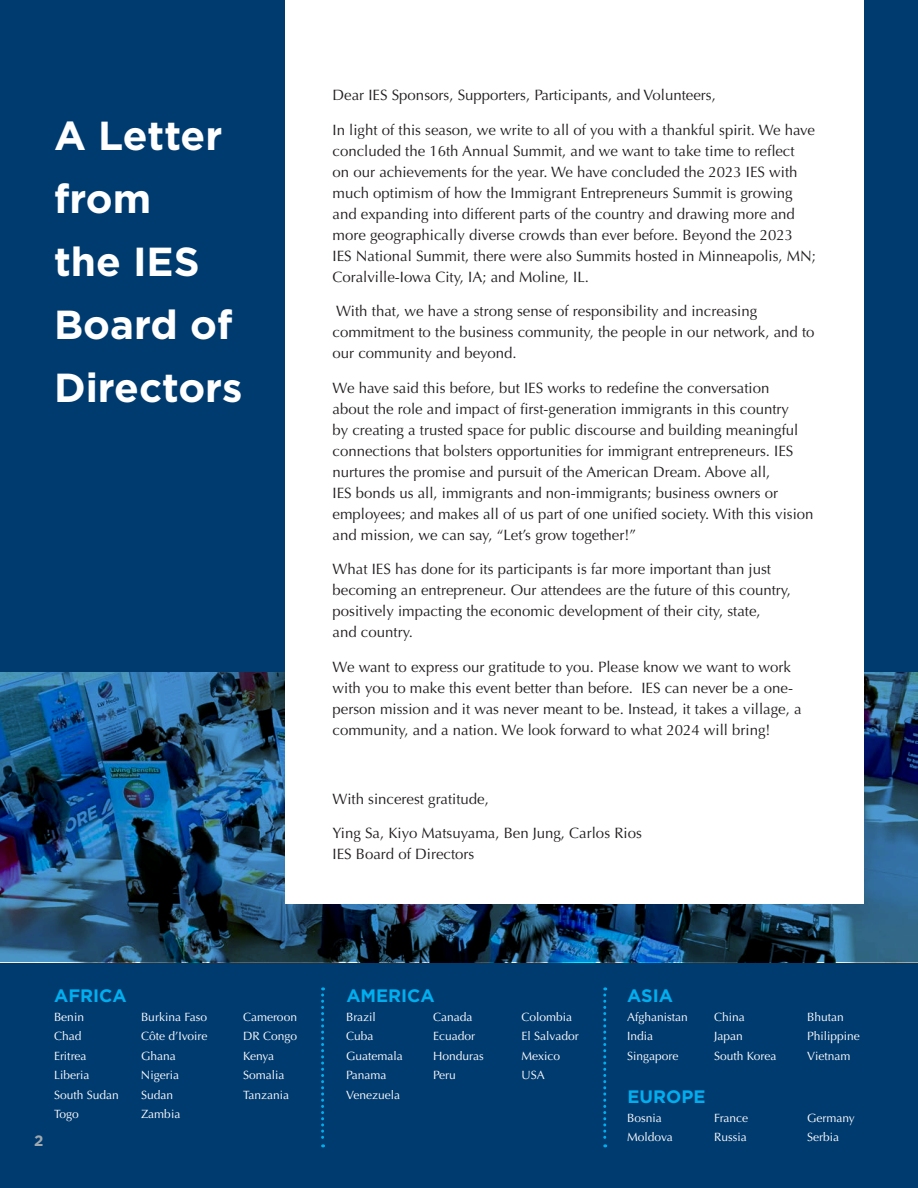
<style>
.page{position:relative;width:918px;height:1188px;background:#003b70}
.page>*{position:absolute;margin:0;border:0;box-sizing:border-box;transform-origin:0 0}
.Section_Title{font:700 40.5px/63px "Gotham";color:#fff}
._14_bold{font:700 18px "Gotham";color:#00aeef}
._10_Body{font:15px/21px "Optima LT Std";color:#231f20}
._10_Body-2{font:700 15px "Gotham";color:#a1a9ae}
._8_Countries{font:12px "Optima LT Std";color:#fff}
</style>
<div class="page">
<img style="left:0;top:673px;width:918px;height:289px">
<div style="left:285px;top:0;width:579px;height:904px;background:#fff"></div>
<svg style="left:321px;top:987px;width:3px;height:160px"></svg>
<svg style="left:603px;top:987px;width:3px;height:160px"></svg>
<p class="Section_Title" style="left:54px;top:104px;width:190px">A Letter from<br>the IES<br>Board of<br>Directors</p>
<p class="_10_Body" style="left:333px;top:85px;width:385px">Dear IES Sponsors, Supporters, Participants, and Volunteers,</p>
<p class="_10_Body" style="left:333px;top:119px;width:485px">In light of this season, we write to all of you with a thankful spirit. We have concluded the 16th Annual Summit, and we want to take time to reflect<br>on our achievements for the year. We have concluded the 2023 IES with much optimism of how the Immigrant Entrepreneurs Summit is growing and expanding into different parts of the country and drawing more and more geographically diverse crowds than ever before. Beyond the 2023<br>IES National Summit, there were also Summits hosted in Minneapolis, MN; Coralville-Iowa City, IA; and Moline, IL.</p>
<p class="_10_Body" style="left:333px;top:301px;width:483px">With that, we have a strong sense of responsibility and increasing commitment to the business community, the people in our network, and to our community and beyond.</p>
<p class="_10_Body" style="left:333px;top:377px;width:482px">We have said this before, but IES works to redefine the conversation<br>about the role and impact of first-generation immigrants in this country<br>by creating a trusted space for public discourse and building meaningful connections that bolsters opportunities for immigrant entrepreneurs. IES nurtures the promise and pursuit of the American Dream. Above all,<br>IES bonds us all, immigrants and non-immigrants; business owners or employees; and makes all of us part of one unified society. With this vision and mission, we can say, “Let’s grow together!”</p>
<p class="_10_Body" style="left:333px;top:559px;width:460px">What IES has done for its participants is far more important than just becoming an entrepreneur. Our attendees are the future of this country, positively impacting the economic development of their city, state,<br>and country.</p>
<p class="_10_Body" style="left:333px;top:656px;width:470px">We want to express our gratitude to you. Please know we want to work with you to make this event better than before. IES can never be a one&shy;person mission and it was never meant to be. Instead, it takes a village, a community, and a nation. We look forward to what 2024 will bring!</p>
<p class="_10_Body" style="left:333px;top:788px;width:158px">With sincerest gratitude,</p>
<p class="_10_Body" style="left:333px;top:823px;width:311px">Ying Sa, Kiyo Matsuyama, Ben Jung, Carlos Rios<br>IES Board of Directors</p>
<p class="_10_Body-2" style="left:34px;top:1131px;width:11px">2</p>
<p class="_14_bold" style="left:54px;top:984px;width:74px">AFRICA</p>
<p class="_8_Countries" style="left:54px;top:1010px;width:32px">Benin</p>
<p class="_8_Countries" style="left:141px;top:1010px;width:68px">Burkina Faso</p>
<p class="_8_Countries" style="left:243px;top:1010px;width:56px">Cameroon</p>
<p class="_8_Countries" style="left:54px;top:1029px;width:29px">Chad</p>
<p class="_8_Countries" style="left:141px;top:1029px;width:68px">Côte d’Ivoire</p>
<p class="_8_Countries" style="left:243px;top:1029px;width:56px">DR Congo</p>
<p class="_8_Countries" style="left:54px;top:1049px;width:34px">Eritrea</p>
<p class="_8_Countries" style="left:141px;top:1049px;width:36px">Ghana</p>
<p class="_8_Countries" style="left:243px;top:1049px;width:33px">Kenya</p>
<p class="_8_Countries" style="left:54px;top:1068px;width:37px">Liberia</p>
<p class="_8_Countries" style="left:141px;top:1068px;width:40px">Nigeria</p>
<p class="_8_Countries" style="left:243px;top:1068px;width:43px">Somalia</p>
<p class="_8_Countries" style="left:54px;top:1088px;width:66px">South Sudan</p>
<p class="_8_Countries" style="left:141px;top:1088px;width:34px">Sudan</p>
<p class="_8_Countries" style="left:243px;top:1088px;width:48px">Tanzania</p>
<p class="_8_Countries" style="left:54px;top:1107px;width:26px">Togo</p>
<p class="_8_Countries" style="left:141px;top:1107px;width:41px">Zambia</p>
<p class="_14_bold" style="left:346px;top:984px;width:90px">AMERICA</p>
<p class="_14_bold" style="left:627px;top:984px;width:47px">ASIA</p>
<p class="_8_Countries" style="left:627px;top:1010px;width:62px">Afghanistan</p>
<p class="_8_Countries" style="left:714px;top:1010px;width:32px">China</p>
<p class="_8_Countries" style="left:807px;top:1010px;width:38px">Bhutan</p>
<p class="_8_Countries" style="left:627px;top:1029px;width:28px">India</p>
<p class="_8_Countries" style="left:714px;top:1029px;width:30px">Japan</p>
<p class="_8_Countries" style="left:807px;top:1029px;width:54px">Philippine</p>
<p class="_8_Countries" style="left:627px;top:1049px;width:53px">Singapore</p>
<p class="_8_Countries" style="left:714px;top:1049px;width:64px">South Korea</p>
<p class="_8_Countries" style="left:807px;top:1049px;width:45px">Vietnam</p>
<p class="_8_Countries" style="left:346px;top:1009px;width:31px">Brazil</p>
<p class="_8_Countries" style="left:433px;top:1009px;width:41px">Canada</p>
<p class="_8_Countries" style="left:522px;top:1009px;width:52px">Colombia</p>
<p class="_8_Countries" style="left:346px;top:1029px;width:29px">Cuba</p>
<p class="_8_Countries" style="left:433px;top:1029px;width:44px">Ecuador</p>
<p class="_8_Countries" style="left:522px;top:1029px;width:59px">El Salvador</p>
<p class="_8_Countries" style="left:346px;top:1048px;width:58px">Guatemala</p>
<p class="_8_Countries" style="left:433px;top:1048px;width:52px">Honduras</p>
<p class="_8_Countries" style="left:522px;top:1048px;width:40px">Mexico</p>
<p class="_8_Countries" style="left:346px;top:1068px;width:42px">Panama</p>
<p class="_8_Countries" style="left:433px;top:1068px;width:24px">Peru</p>
<p class="_8_Countries" style="left:522px;top:1068px;width:25px">USA</p>
<p class="_8_Countries" style="left:346px;top:1087px;width:56px">Venezuela</p>
<p class="_14_bold" style="left:627px;top:1085px;width:80px">EUROPE</p>
<p class="_8_Countries" style="left:627px;top:1111px;width:36px">Bosnia</p>
<p class="_8_Countries" style="left:714px;top:1111px;width:36px">France</p>
<p class="_8_Countries" style="left:807px;top:1111px;width:49px">Germany</p>
<p class="_8_Countries" style="left:627px;top:1130px;width:47px">Moldova</p>
<p class="_8_Countries" style="left:714px;top:1130px;width:34px">Russia</p>
<p class="_8_Countries" style="left:807px;top:1130px;width:34px">Serbia</p>
</div>
